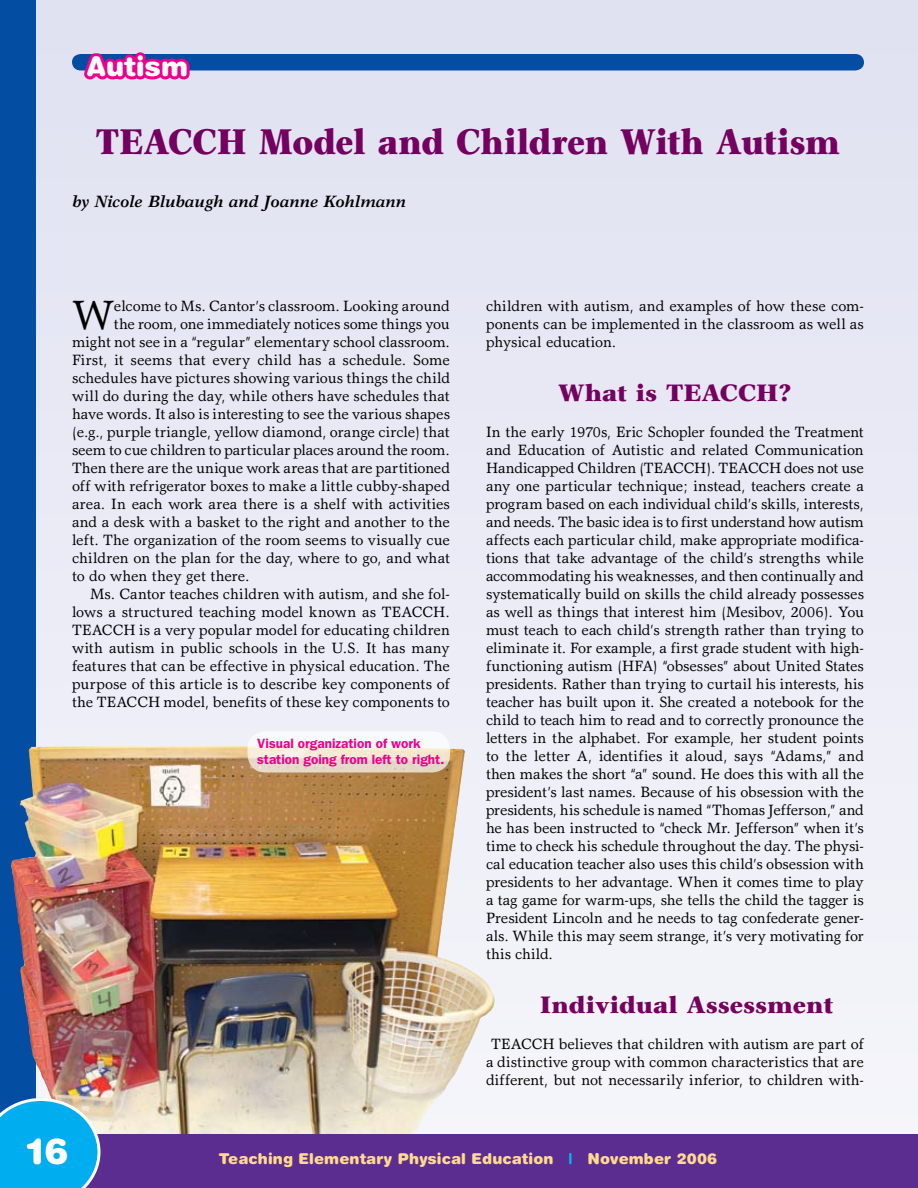
<style>
.page{position:relative;width:918px;height:1188px;background:#fff}
.page>*{position:absolute;margin:0;border:0;box-sizing:border-box;transform-origin:0 0}
.t1{font:41.25px "Garth Graphic";color:#000}
.t2{font:900 36px "Garth Graphic";letter-spacing:-.01em;color:#74005f;scale:.9 1}
.t3{font:900 36px "Helvetica Rounded";color:#fff}
.t4{font:900 27px "Helvetica Rounded";letter-spacing:.01em;color:#fff}
.t5{font:900 24px "Garth Graphic";color:#74005f}
.t6{font:italic 700 16.5px "Garth Graphic";letter-spacing:-.005em;color:#000}
.t7{font:15px/18px "Garth Graphic";letter-spacing:-.005em;color:#000;text-align:justify}
.t8{font:900 15px "Helvetica Rounded";letter-spacing:.01em;color:#ffd98f}
.t9{font:600 13.5px/16.5px "Franklin Gothic";color:#ec008c}
.s1{color:#00bdf2}
</style>
<div class="page">
<img style="left:36px;top:0;width:882px;height:1134px">
<div style="left:0;top:0;width:36px;height:1188px;background:#034ea2"></div>
<svg style="left:72px;top:0;width:792px;height:171px;background:#ced2e9"></svg>
<img style="left:438px;top:957px;width:57px;height:117px">
<div style="left:0;top:1134px;width:918px;height:54px;background:#5c2d91"></div>
<svg style="left:0;top:1098px;width:100px;height:90px;background:#26b0e7"></svg>
<div style="left:0;top:1151px;width:37px;height:37px;background:#00adef"></div>
<svg style="left:248px;top:731px;width:202px;height:41px"></svg>
<h3 class="t4" style="left:87px;top:49px;width:103px">Autism</h3>
<h2 class="t2" style="left:96px;top:120px;width:828px">TEACCH Model and Children With Autism</h2>
<p class="t6" style="left:72px;top:191px;width:336px">by Nicole Blubaugh and Joanne Kohlmann</p>
<h1 class="t1" style="left:72px;top:290px;width:43px">W</h1>
<p class="t7" style="left:114px;top:297px;width:337px">elcome to Ms. Cantor’s classroom. Looking around</p>
<p class="t7" style="left:114px;top:315px;width:337px">the room, one immediately notices some things you</p>
<p class="t7" style="left:72px;top:333px;width:380px">might not see in a “regular” elementary school classroom.</p>
<p class="t7" style="left:72px;top:351px;width:379px">First, it seems that every child has a schedule. Some</p>
<p class="t7" style="left:72px;top:369px;width:380px">schedules have pictures showing various things the child</p>
<p class="t7" style="left:72px;top:387px;width:379px">will do during the day, while others have schedules that</p>
<p class="t7" style="left:72px;top:405px;width:380px">have words. It also is interesting to see the various shapes</p>
<p class="t7" style="left:72px;top:423px;width:379px">(e.g., purple triangle, yellow diamond, orange circle) that</p>
<p class="t7" style="left:72px;top:441px;width:379px">seem to cue children to particular places around the room.</p>
<p class="t7" style="left:72px;top:459px;width:380px">Then there are the unique work areas that are partitioned</p>
<p class="t7" style="left:72px;top:477px;width:379px">off with refrigerator boxes to make a little cubby-shaped</p>
<p class="t7" style="left:72px;top:495px;width:379px">area. In each work area there is a shelf with activities</p>
<p class="t7" style="left:72px;top:513px;width:379px">and a desk with a basket to the right and another to the</p>
<p class="t7" style="left:72px;top:531px;width:379px">left. The organization of the room seems to visually cue</p>
<p class="t7" style="left:72px;top:549px;width:380px">children on the plan for the day, where to go, and what</p>
<p class="t7" style="left:72px;top:567px;width:179px">to do when they get there.</p>
<p class="t7" style="left:90px;top:585px;width:362px">Ms. Cantor teaches children with autism, and she fol-</p>
<p class="t7" style="left:72px;top:603px;width:380px">lows a structured teaching model known as TEACCH.</p>
<p class="t7" style="left:72px;top:621px;width:379px">TEACCH is a very popular model for educating children</p>
<p class="t7" style="left:72px;top:639px;width:379px">with autism in public schools in the U.S. It has many</p>
<p class="t7" style="left:72px;top:657px;width:380px">features that can be effective in physical education. The</p>
<p class="t7" style="left:72px;top:675px;width:379px">purpose of this article is to describe key components of</p>
<p class="t7" style="left:72px;top:693px;width:380px">the TEACCH model, benefits of these key components to</p>
<p class="t9" style="left:257px;top:735px;width:189px">Visual organization of work station going from left to right.</p>
<p class="t7" style="left:486px;top:297px;width:380px">children with autism, and examples of how these com&shy;ponents can be implemented in the classroom as well as physical education.</p>
<h3 class="t5" style="left:558px;top:378px;width:235px">What is TEACCH?</h3>
<p class="t7" style="left:486px;top:423px;width:380px">In the early 1970s, Eric Schopler founded the Treatment and Education of Autistic and related Communication Handicapped Children (TEACCH). TEACCH does not use any one particular technique; instead, teachers create a program based on each individual child’s skills, interests, and needs. The basic idea is to first understand how autism affects each particular child, make appropriate modifica&shy;tions that take advantage of the child’s strengths while accommodating his weaknesses, and then continually and systematically build on skills the child already possesses as well as things that interest him (Mesibov, 2006). You must teach to each child’s strength rather than trying to eliminate it. For example, a first grade student with high&shy;functioning autism (HFA) “obsesses” about United States presidents. Rather than trying to curtail his interests, his teacher has built upon it. She created a notebook for the child to teach him to read and to correctly pronounce the letters in the alphabet. For example, her student points to the letter A, identifies it aloud, says “Adams,” and then makes the short “a” sound. He does this with all the president’s last names. Because of his obsession with the presidents, his schedule is named “Thomas Jefferson,” and he has been instructed to “check Mr. Jefferson” when it’s time to check his schedule throughout the day. The physi&shy;cal education teacher also uses this child’s obsession with presidents to her advantage. When it comes time to play a tag game for warm-ups, she tells the child the tagger is President Lincoln and he needs to tag confederate gener&shy;als. While this may seem strange, it’s very motivating for this child.</p>
<h3 class="t5" style="left:540px;top:990px;width:295px">Individual Assessment</h3>
<p class="t7" style="left:486px;top:1035px;width:380px;text-align:center">TEACCH believes that children with autism are part of a distinctive group with common characteristics that are different, but not necessarily inferior, to children with-</p>
<h2 class="t3" style="left:28px;top:1123px;width:44px">16</h2>
<h2 class="t3" style="left:26px;top:1128px;width:44px">16</h2>
<p class="t8" style="left:219px;top:1149px;width:500px">Teaching Elementary Physical Education <span class="s1">|</span> November 2006</p>
</div>
